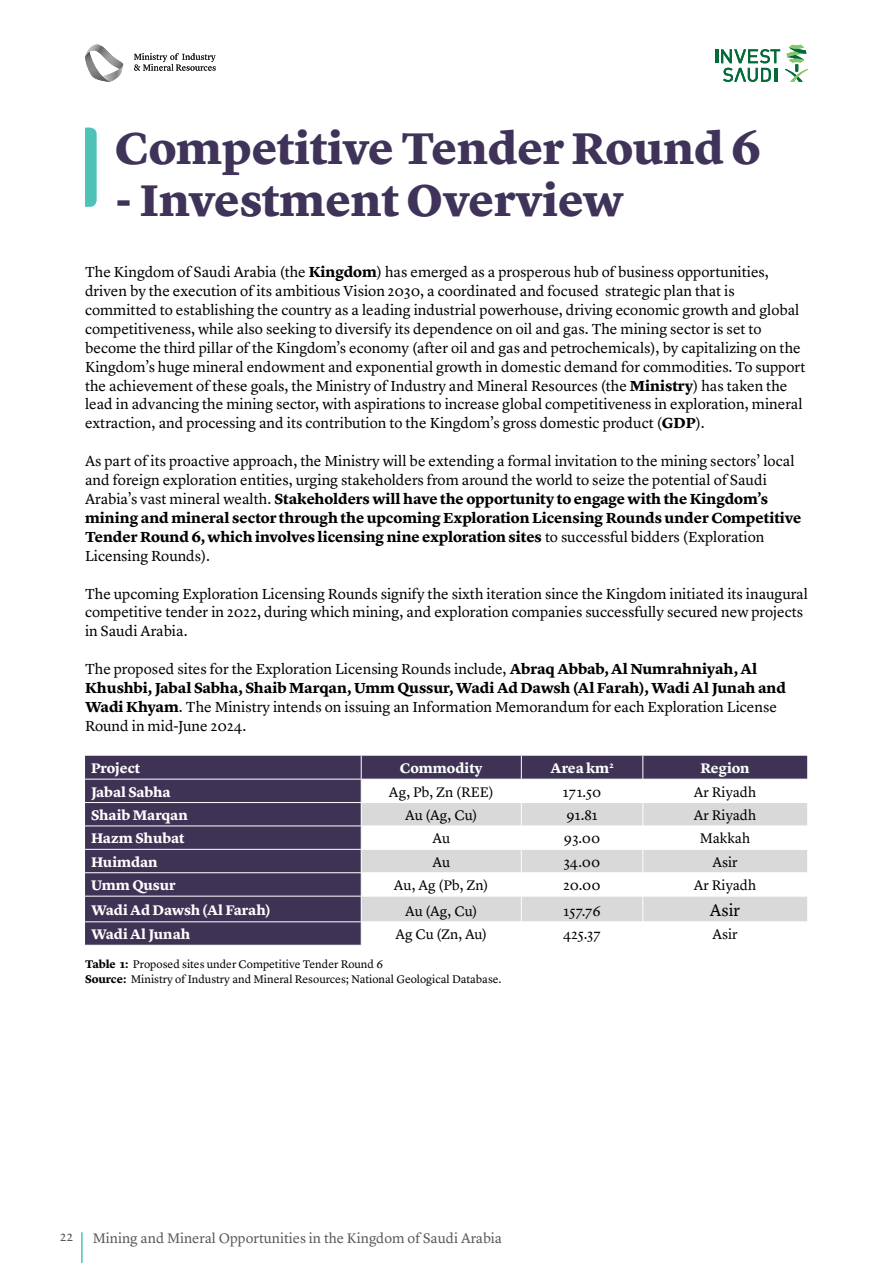
<style>
.page{position:relative;width:893px;height:1263px;background:#fff}
.page>*{position:absolute;margin:0;border:0;box-sizing:border-box;transform-origin:0 0}
.t1{font:900 48px "Lyon Arabic Text";letter-spacing:-.005em;color:#403359}
.t2{font:18px "Lyon Arabic Text";color:#000}
.t3{font:15.75px/18.9px "Lyon Arabic Text";color:#000}
.t4{font:15px "Lyon Arabic Text";color:#000}
.t5{font:700 15px "Lyon Arabic Text";letter-spacing:-.005em;color:#fff}
.t6{font:15px "Lyon Arabic Text";color:#58595b}
.t7{font:12px/14.4px "Lyon Arabic Text";color:#000}
.s1{font-weight:700}
</style>
<div class="page">
<hr style="left:81px;top:1232px;width:2px;height:31px;background:#4fc2b8">
<svg style="left:134px;top:53px;width:82px;height:18px"></svg>
<svg style="left:85px;top:45px;width:39px;height:37px"></svg>
<hr style="left:715px;top:49px;width:3px;height:14px;background:#036b38">
<svg style="left:721px;top:45px;width:87px;height:37px"></svg>
<svg style="left:85px;top:756px;width:722px;height:189px;fill:#3f3355"></svg>
<svg style="left:362px;top:803px;width:445px;height:118px;fill:#d9d9d9"></svg>
<hr style="left:85px;top:779px;width:276px;height:1px;background:#fff">
<hr style="left:361px;top:779px;width:160px;height:1px;background:#fff">
<hr style="left:521px;top:779px;width:122px;height:1px;background:#fff">
<hr style="left:643px;top:779px;width:164px;height:1px;background:#fff">
<hr style="left:85px;top:802px;width:276px;height:1px;background:#fff">
<hr style="left:361px;top:802px;width:160px;height:1px;background:#fff">
<hr style="left:521px;top:802px;width:122px;height:1px;background:#fff">
<hr style="left:643px;top:802px;width:164px;height:1px;background:#fff">
<hr style="left:85px;top:825px;width:276px;height:1px;background:#fff">
<hr style="left:361px;top:825px;width:160px;height:1px;background:#fff">
<hr style="left:521px;top:825px;width:122px;height:1px;background:#fff">
<hr style="left:643px;top:825px;width:164px;height:1px;background:#fff">
<hr style="left:85px;top:849px;width:276px;height:1px;background:#fff">
<hr style="left:361px;top:849px;width:160px;height:1px;background:#fff">
<hr style="left:521px;top:849px;width:122px;height:1px;background:#fff">
<hr style="left:643px;top:849px;width:164px;height:1px;background:#fff">
<hr style="left:85px;top:872px;width:276px;height:1px;background:#fff">
<hr style="left:361px;top:872px;width:160px;height:1px;background:#fff">
<hr style="left:521px;top:872px;width:122px;height:1px;background:#fff">
<hr style="left:643px;top:872px;width:164px;height:1px;background:#fff">
<hr style="left:85px;top:896px;width:276px;height:1px;background:#fff">
<hr style="left:361px;top:896px;width:160px;height:1px;background:#fff">
<hr style="left:521px;top:896px;width:122px;height:1px;background:#fff">
<hr style="left:643px;top:896px;width:164px;height:1px;background:#fff">
<hr style="left:85px;top:921px;width:276px;height:1px;background:#fff">
<hr style="left:361px;top:921px;width:160px;height:1px;background:#fff">
<svg style="left:361px;top:756px;width:1px;height:189px"></svg>
<hr style="left:521px;top:921px;width:122px;height:1px;background:#fff">
<svg style="left:521px;top:756px;width:1px;height:189px"></svg>
<hr style="left:643px;top:921px;width:164px;height:1px;background:#fff">
<svg style="left:642px;top:756px;width:1px;height:189px"></svg>
<svg style="left:85px;top:128px;width:12px;height:79px"></svg>
<h1 class="t1" style="left:115px;top:119px;width:648px">Competitive Tender Round 6</h1>
<h1 class="t1" style="left:115px;top:171px;width:510px">- Investment Overview</h1>
<p class="t3" style="left:85px;top:262px;width:722px">The Kingdom of Saudi Arabia (the <span class="s1">Kingdom</span>) has emerged as a prosperous hub of business opportunities, driven by the execution of its ambitious Vision 2030, a coordinated and focused strategic plan that is committed to establishing the country as a leading industrial powerhouse, driving economic growth and global competitiveness, while also seeking to diversify its dependence on oil and gas. The mining sector is set to become the third pillar of the Kingdom’s economy (after oil and gas and petrochemicals), by capitalizing on the Kingdom’s huge mineral endowment and exponential growth in domestic demand for commodities. To support the achievement of these goals, the Ministry of Industry and Mineral Resources (the <span class="s1">Ministry</span>) has taken the lead in advancing the mining sector, with aspirations to increase global competitiveness in exploration, mineral extraction, and processing and its contribution to the Kingdom’s gross domestic product (<span class="s1">GDP</span>).</p>
<p class="t3" style="left:85px;top:451px;width:718px">As part of its proactive approach, the Ministry will be extending a formal invitation to the mining sectors’ local and foreign exploration entities, urging stakeholders from around the world to seize the potential of Saudi Arabia’s vast mineral wealth. <span class="s1">Stakeholders will have the opportunity to engage with the Kingdom’s mining and mineral sector through the upcoming Exploration Licensing Rounds under Competitive Tender Round 6, which involves licensing nine exploration sites</span> to successful bidders (Exploration Licensing Rounds).</p>
<p class="t3" style="left:85px;top:584px;width:724px">The upcoming Exploration Licensing Rounds signify the sixth iteration since the Kingdom initiated its inaugural competitive tender in 2022, during which mining, and exploration companies successfully secured new projects in Saudi Arabia.</p>
<p class="t3" style="left:85px;top:659px;width:702px">The proposed sites for the Exploration Licensing Rounds include, <span class="s1">Abraq Abbab, Al Numrahniyah, Al Khushbi, Jabal Sabha, Shaib Marqan, Umm Qussur, Wadi Ad Dawsh (Al Farah), Wadi Al Junah and Wadi Khyam</span>. The Ministry intends on issuing an Information Memorandum for each Exploration License Round in mid-June 2024.</p>
<p class="t5" style="left:91px;top:759px;width:51px">Project</p>
<p class="t5" style="left:400px;top:759px;width:84px">Commodity</p>
<p class="t5" style="left:551px;top:759px;width:64px">Area km<sup>2</sup></p>
<p class="t5" style="left:700px;top:759px;width:51px">Region</p>
<p class="t5" style="left:91px;top:782px;width:81px">Jabal Sabha</p>
<p class="t4" style="left:389px;top:782px;width:106px">Ag, Pb, Zn (REE)</p>
<p class="t4" style="left:563px;top:782px;width:40px">171.50</p>
<p class="t4" style="left:694px;top:782px;width:64px">Ar Riyadh</p>
<p class="t5" style="left:91px;top:806px;width:98px">Shaib Marqan</p>
<p class="t4" style="left:405px;top:806px;width:73px">Au (Ag, Cu)</p>
<p class="t4" style="left:566px;top:806px;width:33px">91.81</p>
<p class="t4" style="left:694px;top:806px;width:64px">Ar Riyadh</p>
<p class="t5" style="left:91px;top:829px;width:95px">Hazm Shubat</p>
<p class="t4" style="left:433px;top:829px;width:19px">Au</p>
<p class="t4" style="left:564px;top:829px;width:38px">93.00</p>
<p class="t4" style="left:700px;top:829px;width:52px">Makkah</p>
<p class="t5" style="left:91px;top:853px;width:68px">Huimdan</p>
<p class="t4" style="left:433px;top:853px;width:19px">Au</p>
<p class="t4" style="left:564px;top:853px;width:38px">34.00</p>
<p class="t4" style="left:712px;top:853px;width:27px">Asir</p>
<p class="t5" style="left:91px;top:876px;width:86px">Umm Qusur</p>
<p class="t4" style="left:394px;top:876px;width:96px">Au, Ag (Pb, Zn)</p>
<p class="t4" style="left:564px;top:876px;width:39px">20.00</p>
<p class="t4" style="left:694px;top:876px;width:64px">Ar Riyadh</p>
<p class="t5" style="left:91px;top:901px;width:181px">Wadi Ad Dawsh (Al Farah)</p>
<p class="t4" style="left:405px;top:902px;width:73px">Au (Ag, Cu)</p>
<p class="t4" style="left:563px;top:902px;width:39px">157.76</p>
<p class="t2" style="left:710px;top:899px;width:32px">Asir</p>
<p class="t5" style="left:91px;top:925px;width:101px">Wadi Al Junah</p>
<p class="t4" style="left:395px;top:925px;width:93px">Ag Cu (Zn, Au)</p>
<p class="t4" style="left:563px;top:925px;width:39px">425.37</p>
<p class="t4" style="left:712px;top:925px;width:27px">Asir</p>
<p class="t7" style="left:85px;top:957px;width:418px"><span class="s1">Table 1:</span> Proposed sites under Competitive Tender Round 6<br><span class="s1">Source:</span> Ministry of Industry and Mineral Resources; National Geological Database.</p>
<p class="t6" style="left:60px;top:1227px;width:15px">22</p>
<p class="t6" style="left:93px;top:1229px;width:411px">Mining and Mineral Opportunities in the Kingdom of Saudi Arabia</p>
</div>
